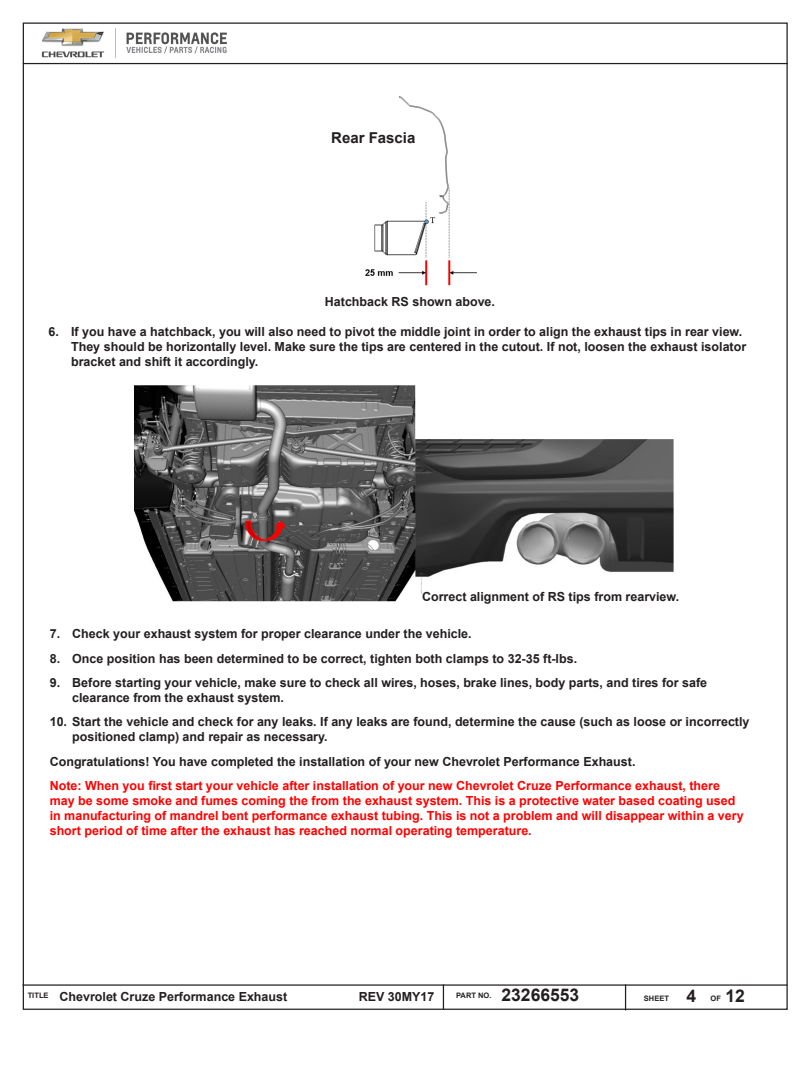
<style>
.page{position:relative;width:810px;height:1080px;background:#fff}
.page>*{position:absolute;margin:0;border:0;box-sizing:border-box;transform-origin:0 0}
.t1{font:700 17.5px "Arial";color:#231f20}
.para_text_italic{font:700 15px "Arial";color:#231f20}
.para_text_italic-2{font:700 12.5px/15px "Arial";color:#231f20}
.para_text_italic-3{font:700 12.5px/15px "Arial";color:#f00}
.t2{font:700 7.5px "Arial";color:#231f20}
</style>
<div class="page">
<hr style="left:22px;top:984px;width:766px;height:2px;background:#231f20">
<svg style="left:443px;top:984px;width:1px;height:26px"></svg>
<svg style="left:625px;top:984px;width:1px;height:26px"></svg>
<hr style="left:23px;top:63px;width:765px;height:1px;background:#231f20">
<img style="left:41px;top:28px;width:186px;height:30px">
<img style="left:365px;top:96px;width:112px;height:190px">
<img style="left:134px;top:385px;width:540px;height:217px">
<p class="para_text_italic" style="left:331px;top:128px;width:86px">Rear Fascia</p>
<p class="para_text_italic-2" style="left:325px;top:294px;width:172px">Hatchback RS shown above.</p>
<p class="para_text_italic-2" style="left:71px;top:324px;width:677px;text-indent:-22px">6. If you have a hatchback, you will also need to pivot the middle joint in order to align the exhaust tips in rear view.<br>They should be horizontally level. Make sure the tips are centered in the cutout. If not, loosen the exhaust isolator bracket and shift it accordingly.</p>
<p class="para_text_italic-2" style="left:422px;top:590px;width:259px">Correct alignment of RS tips from rearview.</p>
<p class="para_text_italic-2" style="left:50px;top:627px;width:423px">7. Check your exhaust system for proper clearance under the vehicle.</p>
<p class="para_text_italic-2" style="left:50px;top:651px;width:529px">8. Once position has been determined to be correct, tighten both clamps to 32-35 ft-lbs.</p>
<p class="para_text_italic-2" style="left:72px;top:675px;width:636px;text-indent:-22px">9. Before starting your vehicle, make sure to check all wires, hoses, brake lines, body parts, and tires for safe clearance from the exhaust system.</p>
<p class="para_text_italic-2" style="left:72px;top:715px;width:679px;text-indent:-22px">10. Start the vehicle and check for any leaks. If any leaks are found, determine the cause (such as loose or incorrectly positioned clamp) and repair as necessary.</p>
<p class="para_text_italic-2" style="left:50px;top:754px;width:587px">Congratulations! You have completed the installation of your new Chevrolet Performance Exhaust.</p>
<p class="para_text_italic-3" style="left:50px;top:779px;width:695px">Note: When you first start your vehicle after installation of your new Chevrolet Cruze Performance exhaust, there may be some smoke and fumes coming the from the exhaust system. This is a protective water based coating used in manufacturing of mandrel bent performance exhaust tubing. This is not a problem and will disappear within a very short period of time after the exhaust has reached normal operating temperature.</p>
<p class="para_text_italic-2" style="left:28px;top:989px;width:261px"><sup>TITLE</sup> Chevrolet Cruze Performance Exhaust</p>
<p class="para_text_italic-2" style="left:359px;top:989px;width:77px">REV 30MY17</p>
<p class="t2" style="left:456px;top:991px;width:37px">PART NO.</p>
<h1 class="t1" style="left:502px;top:983px;width:79px">23266553</h1>
<p class="t2" style="left:644px;top:993px;width:27px">SHEET</p>
<p class="t2" style="left:711px;top:993px;width:12px">OF</p>
<h1 class="t1" style="left:687px;top:985px;width:11px">4</h1>
<h1 class="t1" style="left:726px;top:985px;width:21px">12</h1>
</div>
